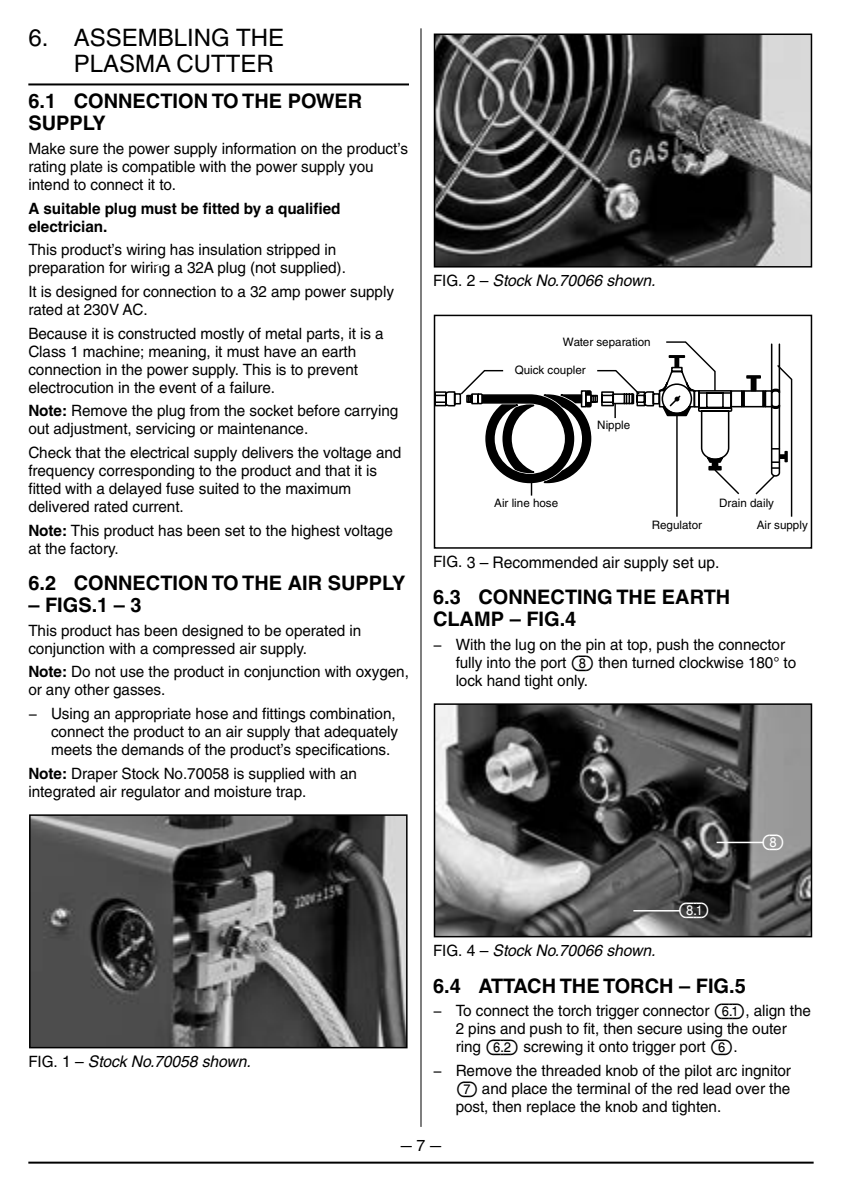
<style>
.page{position:relative;width:842px;height:1191px;background:#fff}
.page>*{position:absolute;margin:0;border:0;box-sizing:border-box;transform-origin:0 0}
.t1{font:24px/26px "Helvetica";color:#000}
.t2{font:700 20px/22px "Helvetica";color:#000}
.t3{font:italic 16px "Helvetica";letter-spacing:-.005em;color:#000}
.t4{font:16px "Helvetica";letter-spacing:-.005em;color:#000}
.t5{font:16px "Helvetica";letter-spacing:-.005em;color:#000;scale:1.25 1}
.t6{font:15.6px/18px "Helvetica";letter-spacing:-.005em;color:#000}
.t7{font:700 15.6px/18px "Helvetica";letter-spacing:-.005em;color:#000}
.t8{font:15.6px "Zeal";color:#fff}
.t9{font:11.6px "Helvetica";color:#000}
.s1{font-weight:700}
.s2{font-style:normal;font-size:15.6px}
.s3{font-style:normal}
.s4{font-size:15.6px}
.s5{font-family:"Zeal"}
</style>
<div class="page">
<hr style="left:28px;top:1161px;width:786px;height:2px;background:#000">
<hr style="left:28px;top:83px;width:381px;height:2px;background:#000">
<img style="left:32px;top:817px;width:373px;height:228px">
<div style="left:29px;top:814px;width:379px;height:234px;border:2px solid #000"></div>
<img style="left:437px;top:37px;width:372px;height:227px">
<div style="left:434px;top:34px;width:378px;height:233px;border:2px solid #000"></div>
<div style="left:434px;top:315px;width:378px;height:234px;border:2px solid #000"></div>
<img style="left:437px;top:706px;width:372px;height:228px">
<div style="left:434px;top:703px;width:378px;height:234px;border:2px solid #000"></div>
<hr style="left:420px;top:28px;width:1px;height:1098px;background:#000">
<svg style="left:530px;top:374px;width:263px;height:143px"></svg>
<div style="left:784px;top:451px;width:4px;height:11px;border:2px solid #000"></div>
<svg style="left:434px;top:243px;width:353px;height:241px"></svg>
<hr style="left:717px;top:841px;width:46px;height:2px;background:#fff">
<hr style="left:633px;top:910px;width:47px;height:1px;background:#fff">
<h1 class="t1" style="left:74px;top:25px;width:212px;text-indent:-45px">6. ASSEMBLING THE<br>PLASMA CUTTER</h1>
<p class="t2" style="left:28px;top:90px;width:336px">6.1 CONNECTION TO THE POWER<br>SUPPLY</p>
<p class="t6" style="left:28px;top:139px;width:381px">Make sure the power supply information on the product’s rating plate is compatible with the power supply you intend to connect it to.</p>
<p class="t7" style="left:28px;top:199px;width:314px">A suitable plug must be fitted by a qualified electrician.</p>
<p class="t6" style="left:28px;top:241px;width:319px">This product’s wiring has insulation stripped in preparation for wiring a 32A plug (not supplied).</p>
<p class="t6" style="left:28px;top:282px;width:367px">It is designed for connection to a 32 amp power supply rated at 230V AC.</p>
<p class="t6" style="left:28px;top:324px;width:357px">Because it is constructed mostly of metal parts, it is a Class 1 machine; meaning, it must have an earth connection in the power supply. This is to prevent electrocution in the event of a failure.</p>
<p class="t6" style="left:28px;top:402px;width:371px"><span class="s1">Note:</span> Remove the plug from the socket before carrying out adjustment, servicing or maintenance.</p>
<p class="t6" style="left:28px;top:443px;width:374px">Check that the electrical supply delivers the voltage and frequency corresponding to the product and that it is fitted with a delayed fuse suited to the maximum delivered rated current.</p>
<p class="t6" style="left:28px;top:521px;width:366px"><span class="s1">Note:</span> This product has been set to the highest voltage at the factory.</p>
<p class="t2" style="left:28px;top:571px;width:379px">6.2 CONNECTION TO THE AIR SUPPLY</p>
<p class="t2" style="left:28px;top:593px;width:115px">– FIGS.1 – 3</p>
<p class="t6" style="left:28px;top:621px;width:334px">This product has been designed to be operated in conjunction with a compressed air supply.</p>
<p class="t6" style="left:28px;top:663px;width:382px"><span class="s1">Note:</span> Do not use the product in conjunction with oxygen, or any other gasses.</p>
<p class="t6" style="left:51px;top:704px;width:349px;text-indent:-23px">− Using an appropriate hose and fittings combination, connect the product to an air supply that adequately meets the demands of the product’s specifications.</p>
<p class="t6" style="left:28px;top:764px;width:330px"><span class="s1">Note:</span> Draper Stock No.70058 is supplied with an integrated air regulator and moisture trap.</p>
<p class="t3" style="left:28px;top:1052px;width:224px"><span class="s2">FIG.</span> <span class="s3">1 –</span> Stock No.70058 shown.</p>
<p class="t3" style="left:433px;top:271px;width:224px"><span class="s2">FIG.</span> <span class="s3">2 –</span> Stock No.70066 shown.</p>
<p class="t9" style="left:563px;top:335px;width:89px">Water separation</p>
<p class="t9" style="left:515px;top:363px;width:72px">Quick coupler</p>
<p class="t9" style="left:597px;top:418px;width:34px">Nipple</p>
<p class="t9" style="left:494px;top:496px;width:65px">Air line hose</p>
<p class="t9" style="left:652px;top:518px;width:52px">Regulator</p>
<p class="t9" style="left:719px;top:496px;width:56px">Drain daily</p>
<p class="t9" style="left:757px;top:518px;width:52px">Air supply</p>
<p class="t4" style="left:433px;top:552px;width:288px"><span class="s4">FIG.</span> 3 – Recommended air supply set up.</p>
<p class="t2" style="left:433px;top:586px;width:299px">6.3 CONNECTING THE EARTH<br>CLAMP – FIG.4</p>
<p class="t6" style="left:456px;top:635px;width:342px;text-indent:-23px">− With the lug on the pin at top, push the connector fully into the port <span class="s5">(8)</span> then turned clockwise 180° to lock hand tight only.</p>
<p class="t8" style="left:678px;top:902px;width:33px">(8.1)</p>
<p class="t8" style="left:761px;top:834px;width:25px">(8)</p>
<p class="t3" style="left:433px;top:941px;width:224px"><span class="s2">FIG.</span> <span class="s3">4 –</span> Stock No.70066 shown.</p>
<p class="t2" style="left:433px;top:974px;width:314px">6.4 ATTACH THE TORCH – FIG.5</p>
<p class="t6" style="left:456px;top:1002px;width:357px;text-indent:-23px">− To connect the torch trigger connector <span class="s5">(6.1)</span>, align the<br>2 pins and push to fit, then secure using the outer ring <span class="s5">(6.2)</span> screwing it onto trigger port <span class="s5">(6)</span>.</p>
<p class="t6" style="left:456px;top:1061px;width:337px;text-align:justify;text-indent:-23px">− Remove the threaded knob of the pilot arc ingnitor <span class="s5">(7)</span> and place the terminal of the red lead over the post, then replace the knob and tighten.</p>
<p class="t5" style="left:401px;top:1135px;width:34px">– 7 –</p>
</div>
